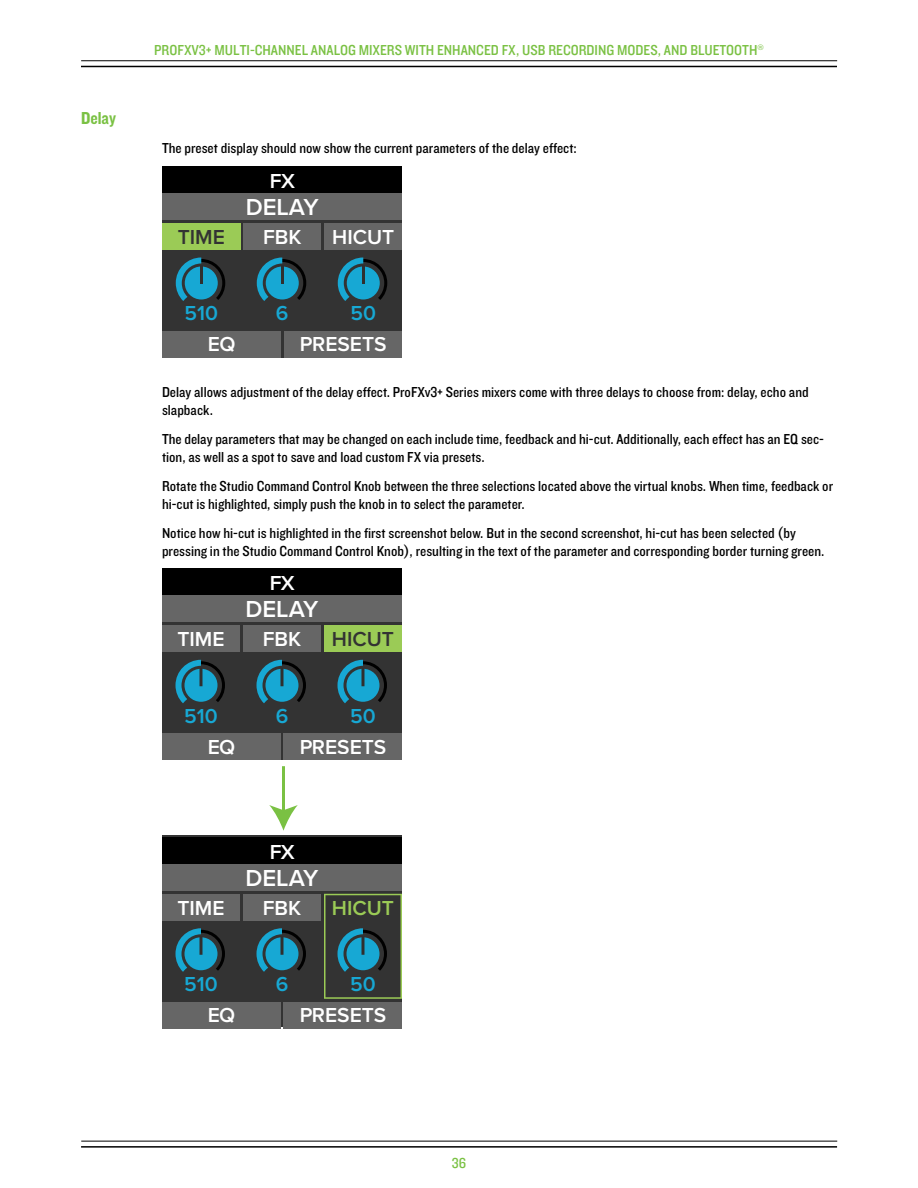
<style>
.page{position:relative;width:918px;height:1188px;background:#fff}
.page>*{position:absolute;margin:0;border:0;box-sizing:border-box;transform-origin:0 0}
.t1{font:600 24px "Proxima Nova";color:#fff}
.t2{font:600 21px "Proxima Nova";color:#fff}
.t3{font:600 21px "Proxima Nova";color:#17a8d4}
.t4{font:600 21px "Proxima Nova";color:#333}
.t5{font:600 21px "Proxima Nova";color:#9bcb56}
.t6{font:18px "Knockout 50 Welterweight";color:#7ac143}
.t7{font:15px/18px "Knockout 30 Junior Welterwt";color:#000}
.t8{font:15px "Knockout 30 Junior Welterwt";color:#7ac143}
</style>
<div class="page">
<hr style="left:81px;top:66px;width:756px;height:1px;background:#000">
<hr style="left:81px;top:60px;width:756px;height:1px;background:#000">
<hr style="left:81px;top:1146px;width:756px;height:2px;background:#000">
<hr style="left:81px;top:1141px;width:756px;height:1px;background:#000">
<div style="left:162px;top:167px;width:240px;height:191px;background:#333"></div>
<div style="left:162px;top:223px;width:78px;height:27px;background:#9bcb56"></div>
<div style="left:243px;top:223px;width:78px;height:27px;background:#666"></div>
<div style="left:324px;top:223px;width:78px;height:27px;background:#666"></div>
<div style="left:162px;top:331px;width:119px;height:27px;background:#666"></div>
<div style="left:284px;top:331px;width:118px;height:27px;background:#666"></div>
<div style="left:162px;top:193px;width:240px;height:27px;background:#666"></div>
<div style="left:162px;top:167px;width:240px;height:26px;background:#000"></div>
<svg style="left:176px;top:258px;width:49px;height:43px"></svg>
<svg style="left:257px;top:258px;width:49px;height:43px"></svg>
<svg style="left:338px;top:258px;width:49px;height:43px"></svg>
<div style="left:162px;top:835px;width:240px;height:192px;background:#333"></div>
<div style="left:162px;top:568px;width:240px;height:192px;background:#333"></div>
<div style="left:162px;top:1002px;width:118px;height:26px;background:#666"></div>
<div style="left:284px;top:1002px;width:118px;height:26px;background:#666"></div>
<div style="left:162px;top:837px;width:240px;height:27px;background:#000"></div>
<div style="left:162px;top:733px;width:118px;height:27px;background:#666"></div>
<div style="left:284px;top:733px;width:118px;height:27px;background:#666"></div>
<div style="left:162px;top:568px;width:240px;height:27px;background:#000"></div>
<div style="left:162px;top:625px;width:78px;height:27px;background:#666"></div>
<div style="left:243px;top:625px;width:78px;height:27px;background:#666"></div>
<div style="left:324px;top:625px;width:78px;height:27px;background:#9bcb56"></div>
<svg style="left:176px;top:660px;width:49px;height:43px"></svg>
<svg style="left:256px;top:660px;width:50px;height:43px"></svg>
<svg style="left:338px;top:660px;width:49px;height:43px"></svg>
<div style="left:243px;top:894px;width:78px;height:27px;background:#666"></div>
<div style="left:162px;top:894px;width:78px;height:27px;background:#666"></div>
<svg style="left:176px;top:928px;width:49px;height:44px"></svg>
<svg style="left:256px;top:928px;width:50px;height:44px"></svg>
<svg style="left:324px;top:894px;width:78px;height:105px"></svg>
<div style="left:162px;top:595px;width:240px;height:27px;background:#666"></div>
<div style="left:162px;top:864px;width:240px;height:27px;background:#666"></div>
<hr style="left:282px;top:766px;width:3px;height:47px;background:#7ac143">
<svg style="left:269px;top:805px;width:29px;height:26px"></svg>
<p class="t6" style="left:81px;top:106px;width:36px">Delay</p>
<p class="t8" style="left:154px;top:40px;width:611px">PROFXV3+ MULTI-CHANNEL ANALOG MIXERS WITH ENHANCED FX, USB RECORDING MODES, AND BLUETOOTH®</p>
<p class="t7" style="left:162px;top:138px;width:416px">The preset display should now show the current parameters of the delay effect:</p>
<h2 class="t2" style="left:269px;top:165px;width:27px">FX</h2>
<h1 class="t1" style="left:246px;top:189px;width:75px">DELAY</h1>
<h2 class="t4" style="left:178px;top:221px;width:49px">TIME</h2>
<h2 class="t2" style="left:263px;top:221px;width:40px">FBK</h2>
<h2 class="t2" style="left:332px;top:221px;width:64px">HICUT</h2>
<h2 class="t3" style="left:185px;top:298px;width:35px">510</h2>
<h2 class="t3" style="left:276px;top:298px;width:14px">6</h2>
<h2 class="t3" style="left:351px;top:298px;width:27px">50</h2>
<h2 class="t2" style="left:207px;top:329px;width:30px">EQ</h2>
<h2 class="t2" style="left:299px;top:329px;width:89px">PRESETS</h2>
<p class="t7" style="left:162px;top:383px;width:648px">Delay allows adjustment of the delay effect. ProFXv3+ Series mixers come with three delays to choose from: delay, echo and slapback.</p>
<p class="t7" style="left:162px;top:430px;width:663px">The delay parameters that may be changed on each include time, feedback and hi-cut. Additionally, each effect has an EQ sec&shy;tion, as well as a spot to save and load custom FX via presets.</p>
<p class="t7" style="left:162px;top:476px;width:673px">Rotate the Studio Command Control Knob between the three selections located above the virtual knobs. When time, feedback or hi-cut is highlighted, simply push the knob in to select the parameter.</p>
<p class="t7" style="left:162px;top:523px;width:664px">Notice how hi-cut is highlighted in the first screenshot below. But in the second screenshot, hi-cut has been selected (by pressing in the Studio Command Control Knob), resulting in the text of the parameter and corresponding border turning green.</p>
<h2 class="t2" style="left:269px;top:567px;width:27px">FX</h2>
<h1 class="t1" style="left:245px;top:591px;width:75px">DELAY</h1>
<h2 class="t2" style="left:177px;top:623px;width:49px">TIME</h2>
<h2 class="t2" style="left:263px;top:623px;width:40px">FBK</h2>
<h2 class="t4" style="left:332px;top:623px;width:64px">HICUT</h2>
<h2 class="t3" style="left:184px;top:700px;width:35px">510</h2>
<h2 class="t3" style="left:276px;top:700px;width:14px">6</h2>
<h2 class="t3" style="left:350px;top:700px;width:27px">50</h2>
<h2 class="t2" style="left:207px;top:731px;width:30px">EQ</h2>
<h2 class="t2" style="left:299px;top:731px;width:89px">PRESETS</h2>
<h2 class="t2" style="left:269px;top:836px;width:27px">FX</h2>
<h1 class="t1" style="left:245px;top:860px;width:75px">DELAY</h1>
<h2 class="t2" style="left:177px;top:892px;width:49px">TIME</h2>
<h2 class="t2" style="left:263px;top:892px;width:40px">FBK</h2>
<h2 class="t5" style="left:332px;top:892px;width:64px">HICUT</h2>
<h2 class="t3" style="left:184px;top:968px;width:35px">510</h2>
<h2 class="t3" style="left:276px;top:968px;width:14px">6</h2>
<h2 class="t3" style="left:350px;top:968px;width:27px">50</h2>
<h2 class="t2" style="left:207px;top:999px;width:30px">EQ</h2>
<h2 class="t2" style="left:299px;top:999px;width:89px">PRESETS</h2>
<p class="t8" style="left:452px;top:1153px;width:16px">36</p>
</div>
